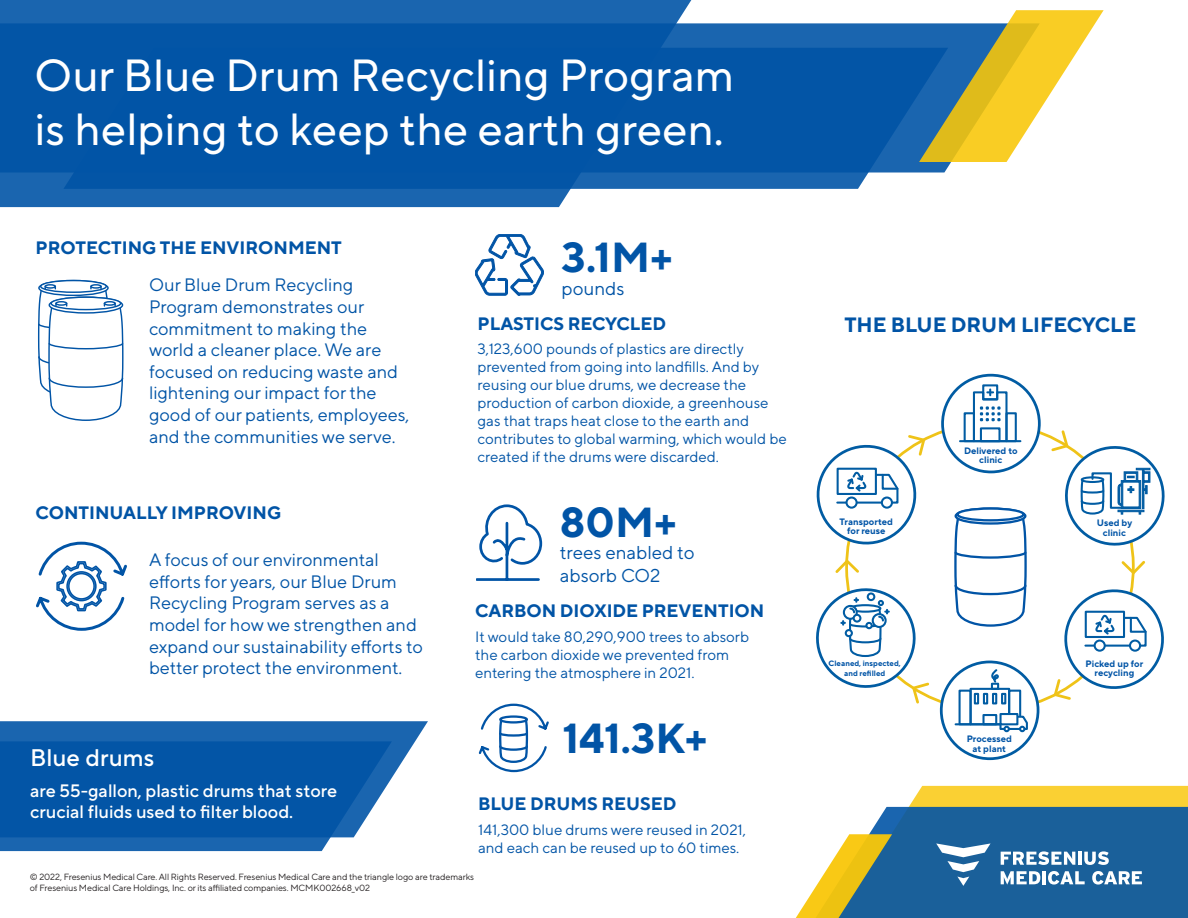
<style>
.page{position:relative;width:1188px;height:918px;background:#fff}
.page>*{position:absolute;margin:0;border:0;box-sizing:border-box;transform-origin:0 0}
.t1{font:45px/54px "TT Norms Pro";color:#fff}
.t2{font:700 42px "TT Norms Pro";letter-spacing:.005em;color:#0154a6}
.t3{font:500 24px "TT Norms Pro";letter-spacing:.005em;color:#fff}
.t4{font:700 20.7px "TT Norms Pro";color:#0154a6}
.t5{font:18.6px/22.4px "TT Norms Pro";color:#0154a6}
.t6{font:18px/21.6px "TT Norms Pro";color:#0154a6}
.t7{font:700 18px "TT Norms Pro";color:#0154a6}
.t8{font:500 18px/21.6px "TT Norms Pro";color:#fff}
.t9{font:15px/18px "TT Norms Pro";color:#0154a6}
.t10{font:700 9.3px/9.3px "TT Norms Pro";letter-spacing:.005em;color:#0154a6;text-align:center}
.t11{font:9px/10.8px "TT Norms Pro";letter-spacing:-.01em;color:#231f20}
.t12{font:700 7.8px/9.3px "TT Norms Pro";letter-spacing:.005em;color:#0154a6;text-align:center}
</style>
<div class="page">
<svg style="left:700px;top:173px;width:168px;height:16px;background:#226ab1"></svg>
<svg style="left:0;top:0;width:700px;height:207px;background:#256cb2"></svg>
<div style="left:0;top:23px;width:951px;height:150px;background:#0355a6"></div>
<svg style="left:919px;top:10px;width:185px;height:152px"></svg>
<svg style="left:41px;top:281px;width:65px;height:11px"></svg>
<div style="left:40px;top:280px;width:67px;height:13px;border:1px solid #0154a6;border-radius:50%"></div>
<div style="left:44px;top:284px;width:12px;height:5px;border:1px solid #0154a6;border-radius:50%"></div>
<div style="left:90px;top:284px;width:12px;height:5px;border:1px solid #0154a6;border-radius:50%"></div>
<svg style="left:38px;top:285px;width:86px;height:136px"></svg>
<svg style="left:0;top:837px;width:354px;height:14px;background:#2a70b4"></svg>
<svg style="left:0;top:721px;width:428px;height:116px;background:#1d66af"></svg>
<svg style="left:845px;top:430px;width:290px;height:283px"></svg>
<svg style="left:835px;top:557px;width:27px;height:19px"></svg>
<svg style="left:1119px;top:558px;width:26px;height:19px"></svg>
<div style="left:941px;top:662px;width:97px;height:97px;background:#fff;border-radius:50%"></div>
<div style="left:940px;top:660px;width:100px;height:100px;border:3px solid #015ca3;border-radius:50%"></div>
<div style="left:942px;top:375px;width:98px;height:97px;background:#fff;border-radius:50%"></div>
<div style="left:941px;top:373px;width:100px;height:101px;border:3px solid #015ca3;border-radius:50%"></div>
<hr style="left:960px;top:440px;width:60px;height:2px;background:#015ca3">
<div style="left:982px;top:384px;width:16px;height:16px;border:2px solid #015ca3"></div>
<div style="left:1005px;top:412px;width:12px;height:30px;border:2px solid #015ca3"></div>
<div style="left:964px;top:412px;width:11px;height:30px;border:2px solid #015ca3"></div>
<svg style="left:972px;top:389px;width:37px;height:54px"></svg>
<hr style="left:956px;top:723px;width:68px;height:2px;background:#015ca3">
<div style="left:959px;top:690px;width:13px;height:35px;border:2px solid #015ca3"></div>
<svg style="left:816px;top:583px;width:115px;height:123px"></svg>
<svg style="left:816px;top:433px;width:111px;height:117px"></svg>
<svg style="left:1052px;top:584px;width:112px;height:118px"></svg>
<div style="left:1003px;top:726px;width:7px;height:6px;border:2px solid #015ca3;border-radius:50%"></div>
<svg style="left:969px;top:667px;width:60px;height:64px"></svg>
<div style="left:1019px;top:726px;width:7px;height:6px;border:2px solid #015ca3;border-radius:50%"></div>
<div style="left:1001px;top:714px;width:16px;height:10px;background:#fff"></div>
<div style="left:1000px;top:713px;width:18px;height:12px;border:2px solid #015ca3"></div>
<svg style="left:1049px;top:430px;width:116px;height:121px"></svg>
<svg style="left:887px;top:786px;width:301px;height:21px;background:#f9d346"></svg>
<svg style="left:795px;top:807px;width:393px;height:111px;background:#51829f"></svg>
<div style="left:955px;top:507px;width:71px;height:18px;border:2px solid #0154a6;border-radius:50%"></div>
<svg style="left:957px;top:509px;width:67px;height:11px"></svg>
<div style="left:956px;top:507px;width:69px;height:14px;border:2px solid #0154a6;border-radius:50%"></div>
<svg style="left:953px;top:516px;width:75px;height:112px"></svg>
<svg style="left:475px;top:234px;width:69px;height:61px"></svg>
<svg style="left:477px;top:504px;width:66px;height:77px"></svg>
<svg style="left:478px;top:703px;width:71px;height:70px"></svg>
<svg style="left:36px;top:541px;width:91px;height:90px"></svg>
<p class="t1" style="left:35px;top:44px;width:701px">Our Blue Drum Recycling Program is helping to keep the earth green.</p>
<p class="t7" style="left:36px;top:234px;width:308px">PROTECTING THE ENVIRONMENT</p>
<p class="t6" style="left:149px;top:273px;width:262px">Our Blue Drum Recycling<br>Program demonstrates our commitment to making the world a cleaner place. We are focused on reducing waste and lightening our impact for the good of our patients, employees, and the communities we serve.</p>
<p class="t7" style="left:36px;top:499px;width:247px">CONTINUALLY IMPROVING</p>
<p class="t6" style="left:149px;top:548px;width:275px">A focus of our environmental efforts for years, our Blue Drum<br>Recycling Program serves as a model for how we strengthen and expand our sustainability efforts to better protect the environment.</p>
<p class="t3" style="left:30px;top:740px;width:126px">Blue drums</p>
<p class="t8" style="left:30px;top:778px;width:309px">are 55-gallon, plastic drums that store crucial fluids used to filter blood.</p>
<p class="t2" style="left:562px;top:227px;width:112px">3.1M+</p>
<p class="t5" style="left:562px;top:276px;width:64px">pounds</p>
<p class="t7" style="left:478px;top:310px;width:190px">PLASTICS RECYCLED</p>
<p class="t9" style="left:478px;top:339px;width:311px">3,123,600 pounds of plastics are directly prevented from going into landfills. And by reusing our blue drums, we decrease the production of carbon dioxide, a greenhouse gas that traps heat close to the earth and contributes to global warming, which would be created if the drums were discarded.</p>
<p class="t2" style="left:560px;top:491px;width:118px">80M+</p>
<p class="t5" style="left:560px;top:540px;width:136px">trees enabled to absorb CO2</p>
<p class="t7" style="left:475px;top:598px;width:291px">CARBON DIOXIDE PREVENTION</p>
<p class="t9" style="left:475px;top:627px;width:275px">It would take 80,290,900 trees to absorb the carbon dioxide we prevented from entering the atmosphere in 2021.</p>
<p class="t2" style="left:563px;top:707px;width:146px">141.3K+</p>
<p class="t7" style="left:478px;top:790px;width:200px">BLUE DRUMS REUSED</p>
<p class="t9" style="left:478px;top:819px;width:270px">141,300 blue drums were reused in 2021, and each can be reused up to 60 times.</p>
<p class="t11" style="left:30px;top:871px;width:446px">© 2022, Fresenius Medical Care. All Rights Reserved. Fresenius Medical Care and the triangle logo are trademarks of Fresenius Medical Care Holdings, Inc. or its affiliated companies. MCMK002668_v02</p>
<p class="t4" style="left:844px;top:309px;width:293px">THE BLUE DRUM LIFECYCLE</p>
<p class="t10" style="left:840px;top:516px;width:55px">Transported for reuse</p>
<p class="t12" style="left:829px;top:658px;width:74px">Cleaned, inspected, and refilled</p>
<p class="t10" style="left:964px;top:445px;width:55px">Delivered to</p>
<p class="t10" style="left:979px;top:454px;width:24px">clinic</p>
<p class="t10" style="left:967px;top:734px;width:47px">Processed at plant</p>
<p class="t10" style="left:1097px;top:518px;width:37px">Used by clinic</p>
<p class="t10" style="left:1086px;top:658px;width:59px">Picked up for recycling</p>
</div>
